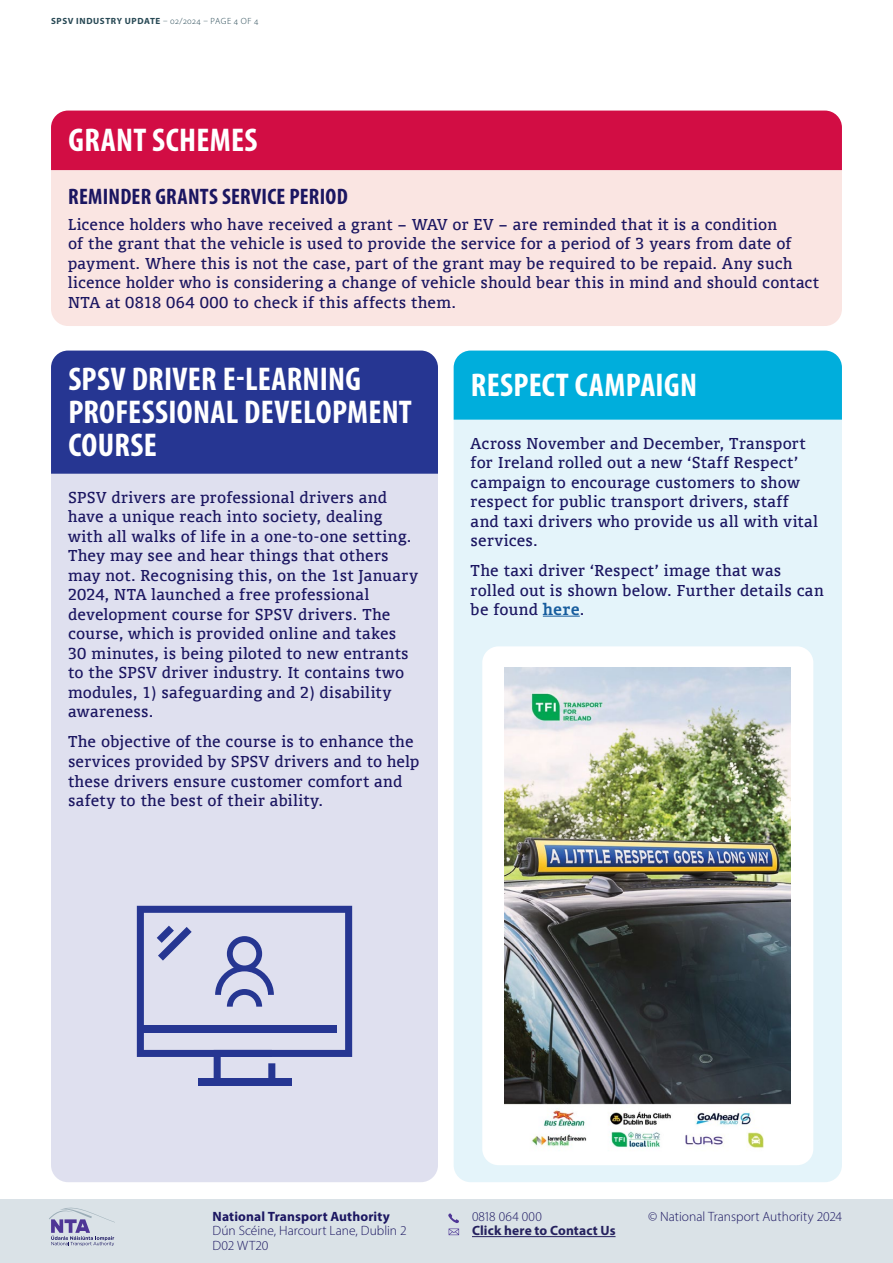
<style>
.page{position:relative;width:893px;height:1263px;background:#fff}
.page>*{position:absolute;margin:0;border:0;box-sizing:border-box;transform-origin:0 0}
.Heading_3{font:700 condensed 33px/33px "Myriad Pro";letter-spacing:.01em;color:#fff}
.Heading_5{font:700 condensed 22.5px "Myriad Pro";letter-spacing:.01em;color:#1b1661}
.Body_Text_-_10pt{font:15px/19.5px "Union";letter-spacing:.02em;color:#1b1661}
.t1{font:300 13.5px/14.2px "Myriad Pro";color:#1b1661}
.t2{font:700 13.5px "Myriad Pro";letter-spacing:.01em;color:#1b1661}
.t3{font:700 13.5px "Myriad Pro";letter-spacing:.01em;color:#25215e}
.t4{font:300 13.5px "Myriad Pro";letter-spacing:.02em;color:#1b1661}
.t5{font:700 9px "Myriad Pro";letter-spacing:.07em;color:#274854}
.s1{font-weight:300}
.s2{font-weight:700;color:#175d9e}
</style>
<div class="page">
<div style="left:0;top:1199px;width:893px;height:64px;background:#dae2e7"></div>
<svg style="left:49px;top:1207px;width:66px;height:39px"></svg>
<hr style="left:472px;top:1236px;width:143px;height:1px;background:#25215e">
<svg style="left:448px;top:1213px;width:11px;height:22px"></svg>
<div style="left:51px;top:474px;width:387px;height:708px;background:#dfe0ef"></div>
<div style="left:454px;top:420px;width:388px;height:762px;background:#e4f4fa"></div>
<hr style="left:543px;top:616px;width:37px;height:1px;background:#175d9e">
<div style="left:51px;top:170px;width:791px;height:156px;background:#fae5e2"></div>
<div style="left:51px;top:111px;width:791px;height:59px;background:#d20d44"></div>
<div style="left:51px;top:351px;width:387px;height:123px;background:#263692"></div>
<div style="left:454px;top:351px;width:388px;height:69px;background:#00aedc"></div>
<div style="left:482px;top:646px;width:331px;height:519px;background:#fff;border-radius:16px"></div>
<img style="left:505px;top:667px;width:286px;height:481px">
<svg style="left:137px;top:906px;width:215px;height:179px;background:#b3b8d9"></svg>
<p class="t5" style="left:51px;top:15px;width:209px">SPSV INDUSTRY UPDATE <span class="s1">– 02/2024 – PAGE 4 OF 4</span></p>
<p class="Heading_3" style="left:68px;top:123px;width:191px">GRANT SCHEMES</p>
<p class="Heading_5" style="left:68px;top:182px;width:281px">REMINDER GRANTS SERVICE PERIOD</p>
<p class="Body_Text_-_10pt" style="left:68px;top:214px;width:753px">Licence holders who have received a grant – WAV or EV – are reminded that it is a condition<br>of the grant that the vehicle is used to provide the service for a period of 3 years from date of payment. Where this is not the case, part of the grant may be required to be repaid. Any such licence holder who is considering a change of vehicle should bear this in mind and should contact NTA at 0818 064 000 to check if this affects them.</p>
<p class="Heading_3" style="left:68px;top:362px;width:345px">SPSV DRIVER E-LEARNING<br>PROFESSIONAL DEVELOPMENT<br>COURSE</p>
<p class="Heading_3" style="left:471px;top:368px;width:228px">RESPECT CAMPAIGN</p>
<p class="Body_Text_-_10pt" style="left:471px;top:433px;width:349px">Across November and December, Transport for Ireland rolled out a new ‘Staff Respect’ campaign to encourage customers to show respect for public transport drivers, staff and taxi drivers who provide us all with vital services.</p>
<p class="Body_Text_-_10pt" style="left:471px;top:561px;width:354px">The taxi driver ‘Respect’ image that was rolled out is shown below. Further details can be found <span class="s2">here</span>.</p>
<p class="Body_Text_-_10pt" style="left:68px;top:487px;width:351px">SPSV drivers are professional drivers and have a unique reach into society, dealing with all walks of life in a one-to-one setting.<br>They may see and hear things that others may not. Recognising this, on the 1st January 2024, NTA launched a free professional development course for SPSV drivers. The course, which is provided online and takes 30 minutes, is being piloted to new entrants to the SPSV driver industry. It contains two modules, 1) safeguarding and 2) disability awareness.</p>
<p class="Body_Text_-_10pt" style="left:68px;top:732px;width:353px">The objective of the course is to enhance the services provided by SPSV drivers and to help these drivers ensure customer comfort and safety to the best of their ability.</p>
<p class="t2" style="left:213px;top:1208px;width:179px">National Transport Authority</p>
<p class="t1" style="left:648px;top:1209px;width:195px">© National Transport Authority 2024</p>
<p class="t1" style="left:213px;top:1223px;width:196px">Dún Scéine, Harcourt Lane, Dublin 2<br>D02 WT20</p>
<p class="t4" style="left:472px;top:1208px;width:71px">0818 064 000</p>
<p class="t3" style="left:472px;top:1222px;width:145px">Click here to Contact Us</p>
</div>
